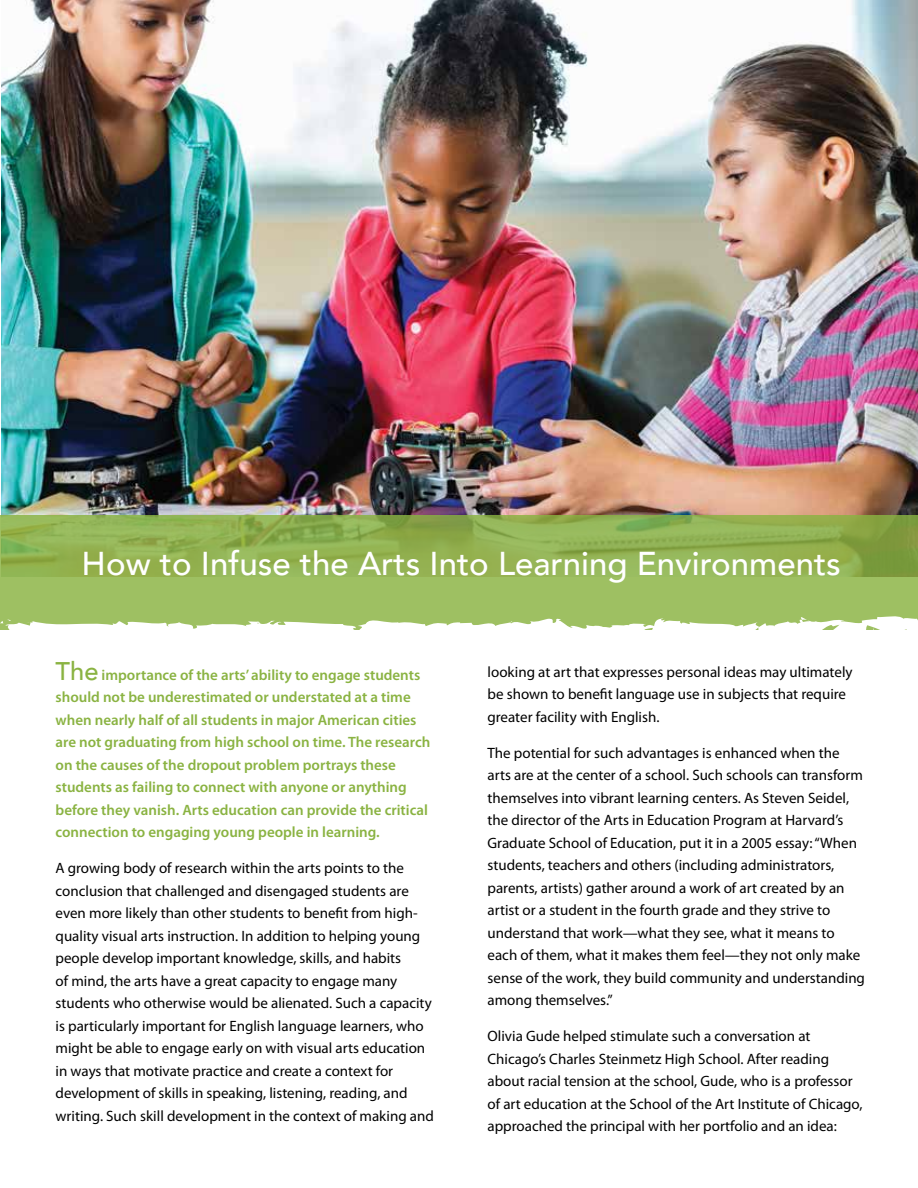
<style>
.page{position:relative;width:918px;height:1188px;background:#fff}
.page>*{position:absolute;margin:0;border:0;box-sizing:border-box;transform-origin:0 0}
.t1{font:500 33px "Avenir";color:#fff}
.t2{font:15px/22.5px "Myriad Pro";color:#000}
.t3{font:600 15px/22.5px "Myriad Pro";color:#8ab342}
.s1{font-family:"Avenir";font-weight:500;font-size:25.5px}
</style>
<div class="page">
<img style="left:2px;top:0;width:916px;height:515px">
<svg style="left:0;top:515px;width:918px;height:99px;background:#95b657"></svg>
<svg style="left:0;top:614px;width:918px;height:16px"></svg>
<h1 class="t1" style="left:82px;top:535px;width:761px">How to Infuse the Arts Into Learning Environments</h1>
<p class="t3" style="left:56px;top:663px;width:376px"><span class="s1">The</span> importance of the arts’ ability to engage students should not be underestimated or understated at a time when nearly half of all students in major American cities are not graduating from high school on time. The research on the causes of the dropout problem portrays these students as failing to connect with anyone or anything before they vanish. Arts education can provide the critical connection to engaging young people in learning.</p>
<p class="t2" style="left:56px;top:857px;width:380px">A growing body of research within the arts points to the conclusion that challenged and disengaged students are even more likely than other students to benefit from high&shy;quality visual arts instruction. In addition to helping young people develop important knowledge, skills, and habits<br>of mind, the arts have a great capacity to engage many students who otherwise would be alienated. Such a capacity is particularly important for English language learners, who might be able to engage early on with visual arts education in ways that motivate practice and create a context for development of skills in speaking, listening, reading, and writing. Such skill development in the context of making and</p>
<p class="t2" style="left:488px;top:660px;width:367px">looking at art that expresses personal ideas may ultimately be shown to benefit language use in subjects that require greater facility with English.</p>
<p class="t2" style="left:488px;top:741px;width:379px">The potential for such advantages is enhanced when the arts are at the center of a school. Such schools can transform themselves into vibrant learning centers. As Steven Seidel, the director of the Arts in Education Program at Harvard’s Graduate School of Education, put it in a 2005 essay: “When students, teachers and others (including administrators, parents, artists) gather around a work of art created by an artist or a student in the fourth grade and they strive to understand that work—what they see, what it means to each of them, what it makes them feel—they not only make sense of the work, they build community and understanding among themselves.”</p>
<p class="t2" style="left:488px;top:1025px;width:377px">Olivia Gude helped stimulate such a conversation at Chicago’s Charles Steinmetz High School. After reading about racial tension at the school, Gude, who is a professor of art education at the School of the Art Institute of Chicago, approached the principal with her portfolio and an idea:</p>
</div>
